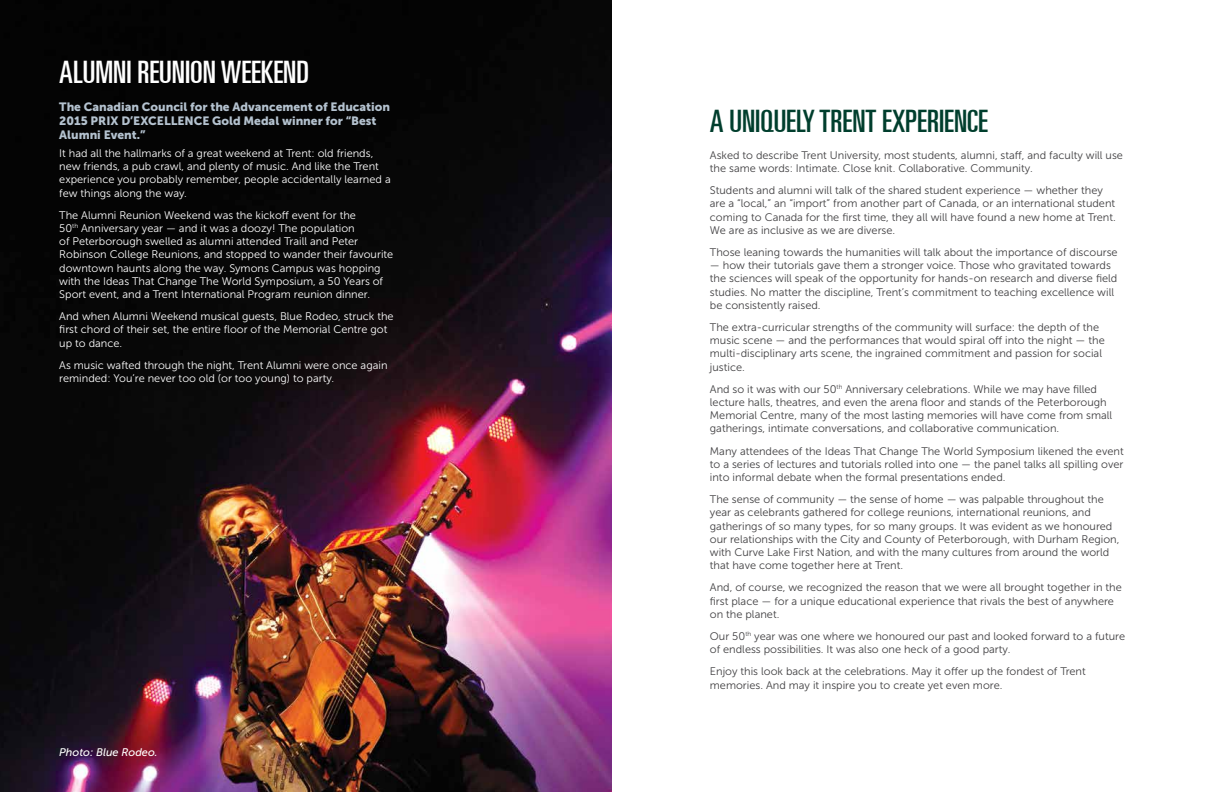
<style>
.page{position:relative;width:1224px;height:792px;background:#fff}
.page>*{position:absolute;margin:0;border:0;box-sizing:border-box;transform-origin:0 0}
.t1{font:ultra-condensed 31px "Univers LT";color:#003e2d}
.t2{font:ultra-condensed 31px "Univers LT";color:#fff}
.t3{font:12px/14.4px "Museo Sans 900";color:#b4c2cf}
.t4{font:11px/13.2px "Museo Sans 300";color:#414042}
.t5{font:11px/13.2px "Museo Sans 300";color:#fff}
.t6{font:italic 11px "Museo Sans 500";color:#fff}
</style>
<div class="page">
<img style="left:0;top:0;width:612px;height:792px">
<h1 class="t2" style="left:59px;top:54px;width:251px">ALUMNI REUNION WEEKEND</h1>
<p class="t3" style="left:59px;top:99px;width:332px">The Canadian Council for the Advancement of Education<br>2015 PRIX D’EXCELLENCE Gold Medal winner for “Best<br>Alumni Event.”</p>
<p class="t5" style="left:59px;top:147px;width:333px">It had all the hallmarks of a great weekend at Trent: old friends, new friends, a pub crawl, and plenty of music. And like the Trent experience you probably remember, people accidentally learned a few things along the way.</p>
<p class="t5" style="left:59px;top:209px;width:336px">The Alumni Reunion Weekend was the kickoff event for the<br>50<sup>th</sup> Anniversary year — and it was a doozy! The population<br>of Peterborough swelled as alumni attended Traill and Peter Robinson College Reunions, and stopped to wander their favourite downtown haunts along the way. Symons Campus was hopping with the Ideas That Change The World Symposium, a 50 Years of Sport event, and a Trent International Program reunion dinner.</p>
<p class="t5" style="left:59px;top:310px;width:336px">And when Alumni Weekend musical guests, Blue Rodeo, struck the first chord of their set, the entire floor of the Memorial Centre got up to dance.</p>
<p class="t5" style="left:59px;top:359px;width:330px">As music wafted through the night, Trent Alumni were once again reminded: You’re never too old (or too young) to party.</p>
<p class="t6" style="left:59px;top:746px;width:100px">Photo: Blue Rodeo.</p>
<h1 class="t1" style="left:710px;top:103px;width:280px">A UNIQUELY TRENT EXPERIENCE</h1>
<p class="t4" style="left:710px;top:148px;width:415px">Asked to describe Trent University, most students, alumni, staff, and faculty will use the same words: Intimate. Close knit. Collaborative. Community.</p>
<p class="t4" style="left:710px;top:184px;width:407px">Students and alumni will talk of the shared student experience — whether they are a “local,” an “import” from another part of Canada, or an international student coming to Canada for the first time, they all will have found a new home at Trent.<br>We are as inclusive as we are diverse.</p>
<p class="t4" style="left:710px;top:246px;width:409px">Those leaning towards the humanities will talk about the importance of discourse</p>
<p class="t4" style="left:710px;top:259px;width:409px">— how their tutorials gave them a stronger voice. Those who gravitated towards the sciences will speak of the opportunity for hands-on research and diverse field studies. No matter the discipline, Trent’s commitment to teaching excellence will be consistently raised.</p>
<p class="t4" style="left:710px;top:321px;width:396px">The extra-curricular strengths of the community will surface: the depth of the music scene — and the performances that would spiral off into the night — the multi-disciplinary arts scene, the ingrained commitment and passion for social justice.</p>
<p class="t4" style="left:710px;top:382px;width:404px">And so it was with our 50<sup>th</sup> Anniversary celebrations. While we may have filled lecture halls, theatres, and even the arena floor and stands of the Peterborough Memorial Centre, many of the most lasting memories will have come from small gatherings, intimate conversations, and collaborative communication.</p>
<p class="t4" style="left:710px;top:444px;width:415px;text-align:justify">Many attendees of the Ideas That Change The World Symposium likened the event to a series of lectures and tutorials rolled into one — the panel talks all spilling over into informal debate when the formal presentations ended.</p>
<p class="t4" style="left:710px;top:493px;width:411px">The sense of community — the sense of home — was palpable throughout the year as celebrants gathered for college reunions, international reunions, and gatherings of so many types, for so many groups. It was evident as we honoured our relationships with the City and County of Peterborough, with Durham Region, with Curve Lake First Nation, and with the many cultures from around the world that have come together here at Trent.</p>
<p class="t4" style="left:710px;top:581px;width:413px">And, of course, we recognized the reason that we were all brought together in the first place — for a unique educational experience that rivals the best of anywhere on the planet.</p>
<p class="t4" style="left:710px;top:630px;width:417px">Our 50<sup>th</sup> year was one where we honoured our past and looked forward to a future of endless possibilities. It was also one heck of a good party.</p>
<p class="t4" style="left:710px;top:665px;width:377px">Enjoy this look back at the celebrations. May it offer up the fondest of Trent memories. And may it inspire you to create yet even more.</p>
</div>
